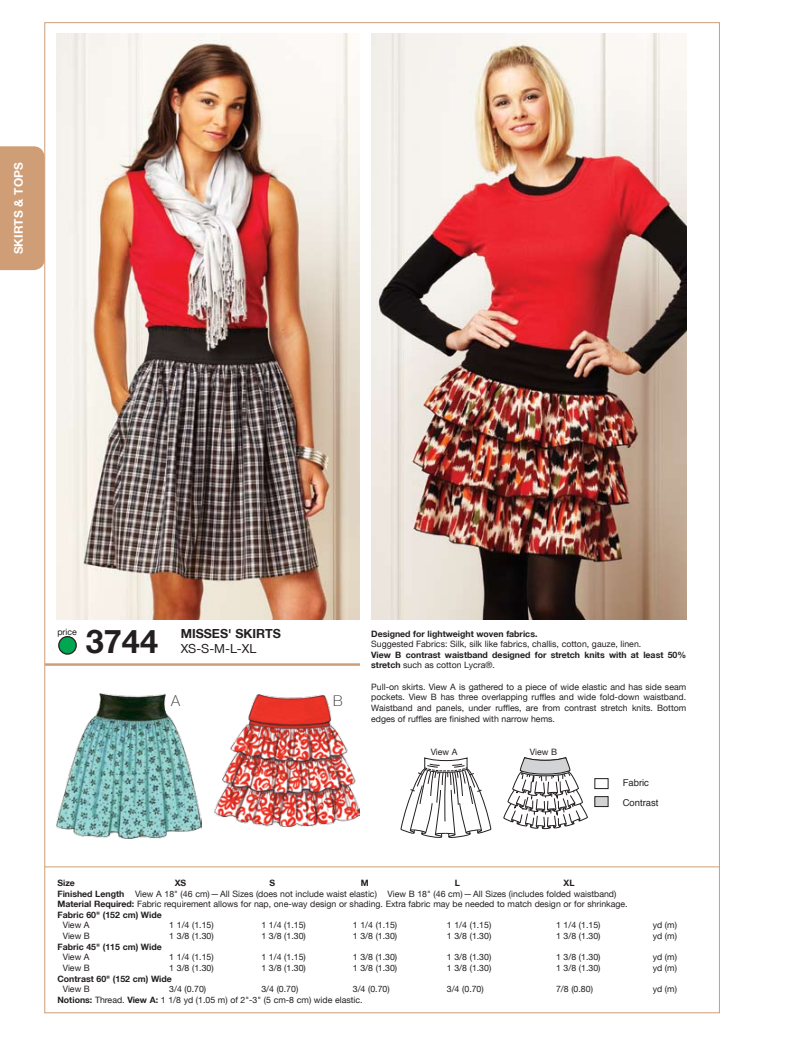
<style>
.page{position:relative;width:810px;height:1058px;background:#fff}
.page>*{position:absolute;margin:0;border:0;box-sizing:border-box;transform-origin:0 0}
.t1{font:700 32.5px "Helvetica Neue LT";color:#231f20}
.t2{font:100 15px "Helvetica Neue LT";color:#231f20}
.t3{font:700 12.5px "Helvetica Neue LT";color:#231f20}
.t4{font:12.5px "Helvetica Neue LT";color:#231f20}
.t5{font:700 11.88px "Helvetica Neue LT";letter-spacing:.01em;color:#fff}
.t6{font:9.5px/19.4px "Helvetica";color:#231f20}
.t7{font:8.75px/10.6px "Helvetica Neue LT";color:#231f20;text-align:justify}
.t8{font:700 8.75px/10.6px "Helvetica Neue LT";color:#231f20}
.s1{font-weight:400}
.s2{font-weight:700}
</style>
<div class="page">
<div style="left:59px;top:636px;width:17px;height:18px;background:#00a650;border-radius:50%"></div>
<div style="left:58px;top:636px;width:19px;height:18px;border:1px solid #231f20;border-radius:50%"></div>
<div style="left:0;top:146px;width:45px;height:124px;background:#cf9e76"></div>
<hr style="left:45px;top:663px;width:315px;height:2px;background:#cf9e76">
<hr style="left:45px;top:866px;width:675px;height:1px;background:#cf9e76">
<svg style="left:504px;top:757px;width:84px;height:72px"></svg>
<svg style="left:400px;top:757px;width:92px;height:81px"></svg>
<div style="left:595px;top:778px;width:13px;height:10px;border:1px solid #231f20"></div>
<div style="left:595px;top:796px;width:13px;height:10px;background:#d1d3d4"></div>
<div style="left:595px;top:796px;width:13px;height:10px;border:1px solid #231f20"></div>
<img style="left:215px;top:694px;width:145px;height:132px">
<img style="left:57px;top:693px;width:145px;height:145px">
<img style="left:56px;top:34px;width:304px;height:585px">
<img style="left:371px;top:34px;width:315px;height:585px">
<h3 class="t5" style="left:11px;top:254px;width:94px;rotate:-90deg">SKIRTS &amp; TOPS</h3>
<p class="t7" style="left:57px;top:626px;width:21px">price</p>
<h1 class="t1" style="left:86px;top:621px;width:74px">3744</h1>
<h3 class="t3" style="left:181px;top:626px;width:64px">MISSES' skirts</h3>
<h3 class="t4" style="left:181px;top:641px;width:77px">XS-S-M-L-XL</h3>
<h2 class="t2" style="left:171px;top:692px;width:10px">A</h2>
<h2 class="t2" style="left:333px;top:692px;width:11px">B</h2>
<p class="t8" style="left:371px;top:628px;width:168px">Designed for lightweight woven fabrics.</p>
<p class="t7" style="left:371px;top:638px;width:272px">Suggested Fabrics: Silk, silk like fabrics, challis, cotton, gauze, linen.</p>
<p class="t8" style="left:371px;top:649px;width:316px">View B contrast waistband designed for stretch knits with at least 50% stretch <span class="s1">such as cotton Lycra®.</span></p>
<p class="t7" style="left:371px;top:681px;width:317px">Pull-on skirts. View A is gathered to a piece of wide elastic and has side seam pockets. View B has three overlapping ruffles and wide fold-down waistband.<br>Waistband and panels, under ruffles, are from contrast stretch knits. Bottom edges of ruffles are finished with narrow hems.</p>
<p class="t7" style="left:431px;top:746px;width:28px">View A</p>
<p class="t7" style="left:530px;top:746px;width:29px">View B</p>
<p class="t6" style="left:623px;top:774px;width:37px">Fabric<br>Contrast</p>
<p class="t8" style="left:58px;top:877px;width:19px">Size</p>
<p class="t8" style="left:175px;top:877px;width:13px">XS</p>
<p class="t8" style="left:269px;top:877px;width:7px">S</p>
<p class="t8" style="left:361px;top:877px;width:9px">M</p>
<p class="t8" style="left:455px;top:877px;width:7px">L</p>
<p class="t7" style="left:58px;top:877px;width:572px;text-align:left;text-indent:506px"><span class="s2">XL<br>Finished Length</span> View A 18" (46 cm)—All Sizes (does not include waist elastic) View B 18" (46 cm)—All Sizes (includes folded waistband)<br><span class="s2">Material Required:</span> Fabric requirement allows for nap, one-way design or shading. Extra fabric may be needed to match design or for shrinkage.<br><span class="s2">Fabric 60" (152 cm) Wide</span></p>
<p class="t7" style="left:63px;top:919px;width:28px">View A</p>
<p class="t7" style="left:169px;top:919px;width:46px">1 1/4 (1.15)</p>
<p class="t7" style="left:261px;top:919px;width:46px">1 1/4 (1.15)</p>
<p class="t7" style="left:353px;top:919px;width:46px">1 1/4 (1.15)</p>
<p class="t7" style="left:447px;top:919px;width:46px">1 1/4 (1.15)</p>
<p class="t7" style="left:556px;top:919px;width:46px">1 1/4 (1.15)</p>
<p class="t7" style="left:653px;top:919px;width:26px">yd (m)</p>
<p class="t7" style="left:63px;top:930px;width:29px">View B</p>
<p class="t7" style="left:169px;top:930px;width:46px">1 3/8 (1.30)</p>
<p class="t7" style="left:261px;top:930px;width:46px">1 3/8 (1.30)</p>
<p class="t7" style="left:353px;top:930px;width:46px">1 3/8 (1.30)</p>
<p class="t7" style="left:447px;top:930px;width:46px">1 3/8 (1.30)</p>
<p class="t7" style="left:556px;top:930px;width:46px">1 3/8 (1.30)</p>
<p class="t7" style="left:653px;top:930px;width:26px">yd (m)</p>
<p class="t8" style="left:58px;top:941px;width:106px">Fabric 45" (115 cm) Wide</p>
<p class="t7" style="left:63px;top:951px;width:28px">View A</p>
<p class="t7" style="left:169px;top:951px;width:46px">1 1/4 (1.15)</p>
<p class="t7" style="left:261px;top:951px;width:46px">1 1/4 (1.15)</p>
<p class="t7" style="left:353px;top:951px;width:46px">1 3/8 (1.30)</p>
<p class="t7" style="left:447px;top:951px;width:46px">1 3/8 (1.30)</p>
<p class="t7" style="left:556px;top:951px;width:46px">1 3/8 (1.30)</p>
<p class="t7" style="left:653px;top:951px;width:26px">yd (m)</p>
<p class="t7" style="left:63px;top:962px;width:29px">View B</p>
<p class="t7" style="left:169px;top:962px;width:46px">1 3/8 (1.30)</p>
<p class="t7" style="left:261px;top:962px;width:46px">1 3/8 (1.30)</p>
<p class="t7" style="left:353px;top:962px;width:46px">1 3/8 (1.30)</p>
<p class="t7" style="left:447px;top:962px;width:46px">1 3/8 (1.30)</p>
<p class="t7" style="left:556px;top:962px;width:46px">1 3/8 (1.30)</p>
<p class="t7" style="left:653px;top:962px;width:26px">yd (m)</p>
<p class="t8" style="left:58px;top:972px;width:116px">Contrast 60" (152 cm) Wide</p>
<p class="t7" style="left:63px;top:983px;width:29px">View B</p>
<p class="t7" style="left:169px;top:983px;width:38px">3/4 (0.70)</p>
<p class="t7" style="left:261px;top:983px;width:38px">3/4 (0.70)</p>
<p class="t7" style="left:353px;top:983px;width:38px">3/4 (0.70)</p>
<p class="t7" style="left:447px;top:983px;width:38px">3/4 (0.70)</p>
<p class="t7" style="left:556px;top:983px;width:38px">7/8 (0.80)</p>
<p class="t7" style="left:653px;top:983px;width:26px">yd (m)</p>
<p class="t7" style="left:58px;top:994px;width:307px"><span class="s2">Notions:</span> Thread. <span class="s2">View A:</span> 1 1/8 yd (1.05 m) of 2"-3" (5 cm-8 cm) wide elastic.</p>
</div>
